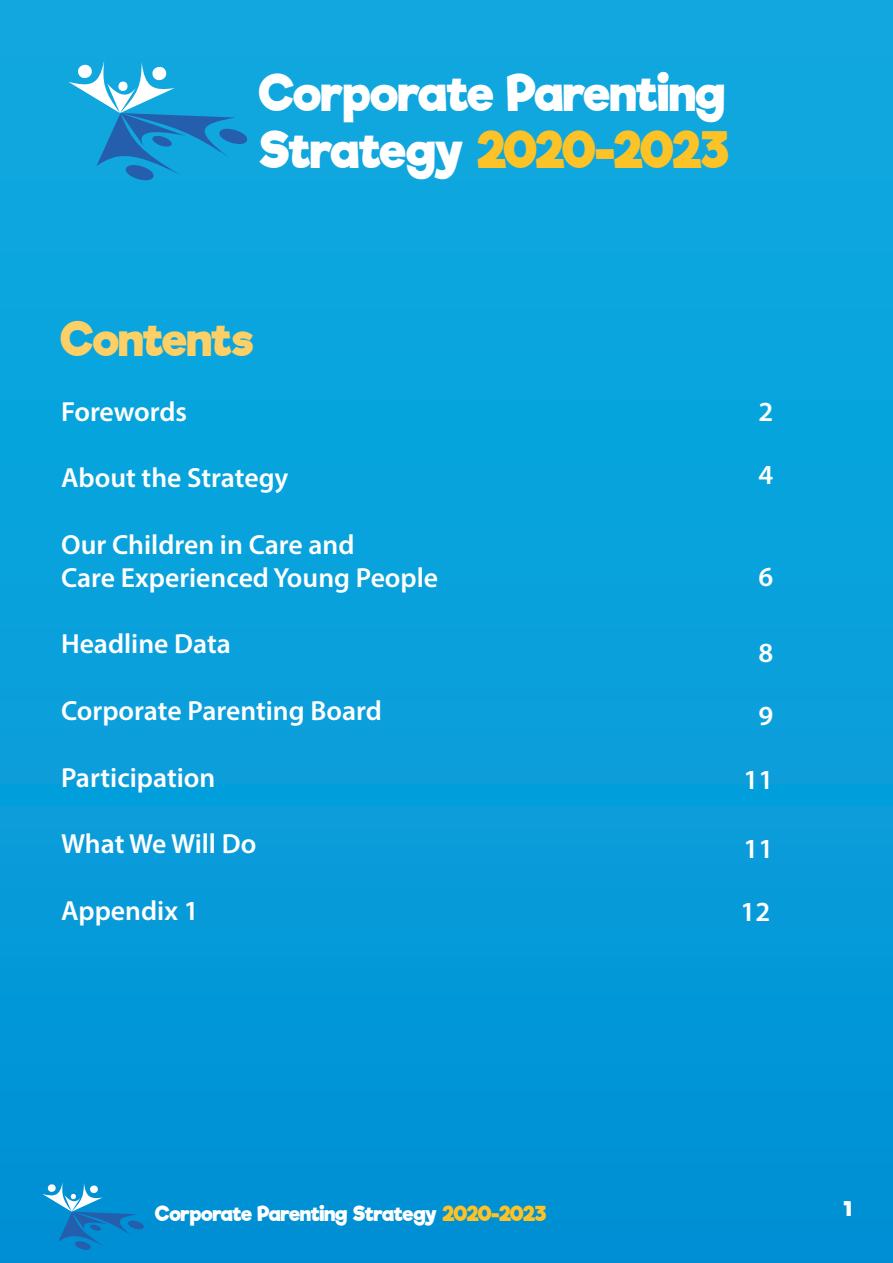
<style>
.page{position:relative;width:893px;height:1263px;background:#fff}
.page>*{position:absolute;margin:0;border:0;box-sizing:border-box;transform-origin:0 0}
.t1{font:700 48.15px/57.8px "Riffic Free";letter-spacing:-.02em;color:#fff}
.t2{font:700 45px "Riffic Free";letter-spacing:-.015em;color:#fcd067}
.t3{font:600 27.75px/33.3px "Myriad Pro";color:#fff}
.t4{font:700 19.8px "Riffic Free";letter-spacing:-.02em;color:#fff}
.t5{font:700 19.5px "Riffic Free";color:#fff}
.s1{color:#fbc328}
</style>
<div class="page">
<div style="left:0;top:0;width:893px;height:1263px;background:linear-gradient(to bottom,#10abe0,#0092d5)"></div>
<svg style="left:68px;top:60px;width:181px;height:121px;background:#25a1d8"></svg>
<svg style="left:42px;top:1181px;width:103px;height:69px;background:#1890d0"></svg>
<p class="t1" style="left:259px;top:64px;width:471px">Corporate Parenting<br>Strategy <span class="s1">2020-2023</span></p>
<p class="t2" style="left:61px;top:313px;width:194px">Contents</p>
<p class="t3" style="left:61px;top:394px;width:128px">Forewords</p>
<p class="t3" style="left:61px;top:460px;width:229px">About the Strategy</p>
<p class="t3" style="left:61px;top:527px;width:379px">Our Children in Care and<br>Care Experienced Young People</p>
<p class="t3" style="left:61px;top:627px;width:171px">Headline Data</p>
<p class="t3" style="left:61px;top:693px;width:322px">Corporate Parenting Board</p>
<p class="t3" style="left:61px;top:760px;width:156px">Participation</p>
<p class="t3" style="left:61px;top:826px;width:197px">What We Will Do</p>
<p class="t3" style="left:61px;top:893px;width:139px">Appendix 1</p>
<p class="t3" style="left:758px;top:394px;width:16px">2</p>
<p class="t3" style="left:758px;top:457px;width:16px">4</p>
<p class="t3" style="left:758px;top:560px;width:16px">6</p>
<p class="t3" style="left:758px;top:635px;width:16px">8</p>
<p class="t3" style="left:758px;top:698px;width:16px">9</p>
<p class="t3" style="left:743px;top:762px;width:31px">11</p>
<p class="t3" style="left:743px;top:831px;width:31px">11</p>
<p class="t3" style="left:740px;top:894px;width:31px">12</p>
<p class="t4" style="left:155px;top:1202px;width:393px">Corporate Parenting Strategy <span class="s1">2020-2023</span></p>
<p class="t5" style="left:844px;top:1197px;width:9px">1</p>
</div>
